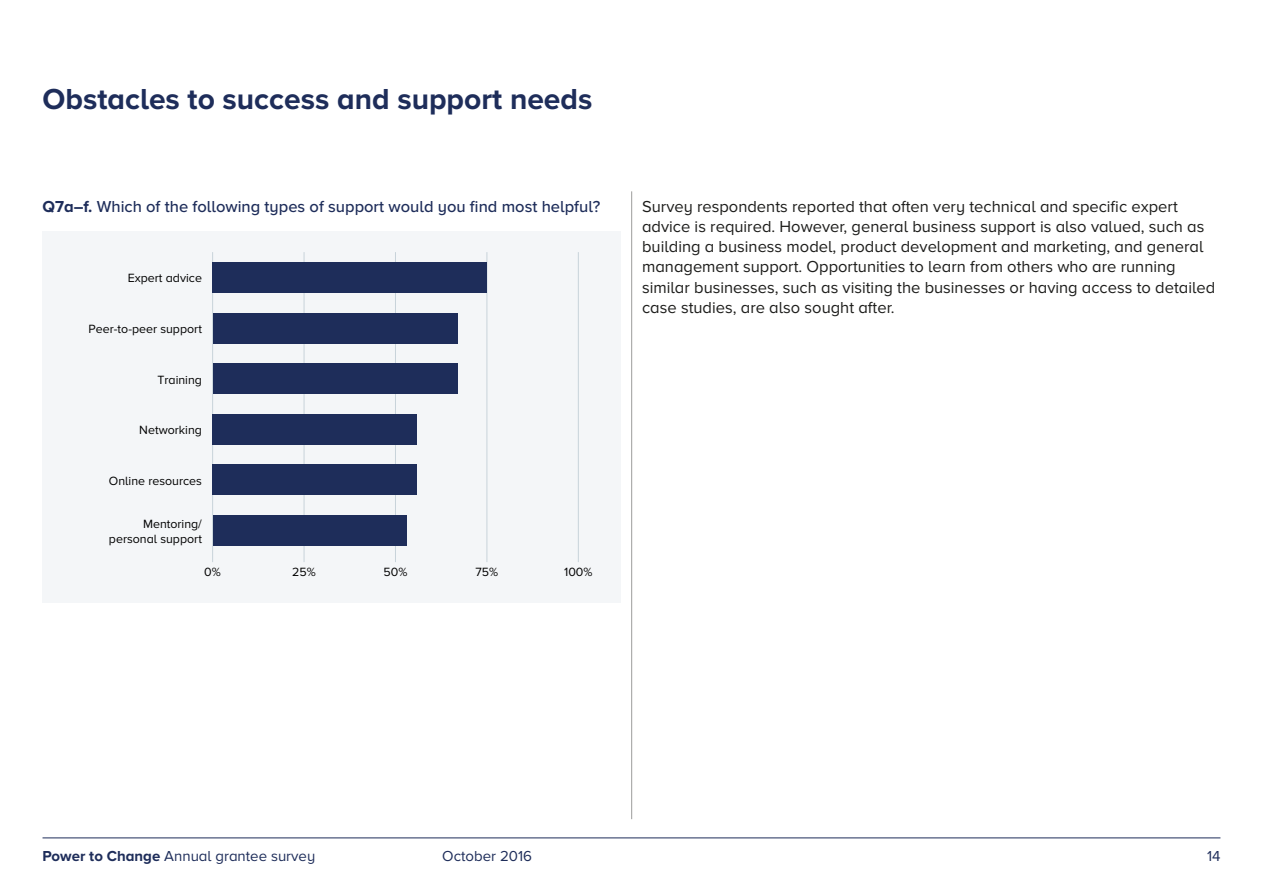
<style>
.page{position:relative;width:1263px;height:893px;background:#fff}
.page>*{position:absolute;margin:0;border:0;box-sizing:border-box;transform-origin:0 0}
.t1{font:700 30px "Proxima Nova A";color:#1e2d5a}
.t2{font:16.5px/20.2px "Proxima Nova A";color:#1d1d1b}
.t3{font:500 16.5px "Proxima Nova A";color:#1e2d5a}
.t4{font:15px "Proxima Nova A";color:#1e2d5a}
.t5{font:12.3px/15px "Proxima Nova A";color:#000;text-align:right}
.s1{font-weight:700}
</style>
<div class="page">
<div style="left:43px;top:232px;width:578px;height:371px;background:#f4f6f8"></div>
<hr style="left:212px;top:252px;width:1px;height:310px;background:#c8d3da">
<hr style="left:395px;top:252px;width:1px;height:310px;background:#c8d3da">
<hr style="left:487px;top:252px;width:1px;height:310px;background:#c8d3da">
<hr style="left:304px;top:252px;width:1px;height:310px;background:#c8d3da">
<hr style="left:578px;top:252px;width:1px;height:310px;background:#c8d3da">
<div style="left:213px;top:262px;width:274px;height:31px;background:#1e2d5a"></div>
<div style="left:213px;top:313px;width:245px;height:30px;background:#1e2d5a"></div>
<div style="left:213px;top:363px;width:245px;height:31px;background:#1e2d5a"></div>
<div style="left:213px;top:414px;width:204px;height:30px;background:#1e2d5a"></div>
<div style="left:213px;top:465px;width:204px;height:30px;background:#1e2d5a"></div>
<div style="left:213px;top:515px;width:193px;height:31px;background:#1e2d5a"></div>
<hr style="left:43px;top:838px;width:1177px;height:1px;background:#1e2d5a">
<hr style="left:631px;top:191px;width:1px;height:628px;background:#9d9d9c">
<h1 class="t1" style="left:43px;top:81px;width:551px">Obstacles to success and support needs</h1>
<p class="t3" style="left:43px;top:197px;width:559px"><span class="s1">Q7a–f.</span> Which of the following types of support would you find most helpful?</p>
<p class="t5" style="left:128px;top:271px;width:76px">Expert advice</p>
<p class="t5" style="left:89px;top:322px;width:115px">Peer-to-peer support</p>
<p class="t5" style="left:157px;top:373px;width:46px">Training</p>
<p class="t5" style="left:139px;top:423px;width:64px">Networking</p>
<p class="t5" style="left:109px;top:474px;width:94px">Online resources</p>
<p class="t5" style="left:109px;top:517px;width:95px">Mentoring/ personal support</p>
<p class="t5" style="left:204px;top:565px;width:18px">0%</p>
<p class="t5" style="left:292px;top:565px;width:25px">25%</p>
<p class="t5" style="left:383px;top:565px;width:25px">50%</p>
<p class="t5" style="left:475px;top:565px;width:24px">75%</p>
<p class="t5" style="left:564px;top:565px;width:30px">100%</p>
<p class="t2" style="left:642px;top:197px;width:575px">Survey respondents reported that often very technical and specific expert advice is required. However, general business support is also valued, such as building a business model, product development and marketing, and general management support. Opportunities to learn from others who are running similar businesses, such as visiting the businesses or having access to detailed case studies, are also sought after.</p>
<p class="t4" style="left:43px;top:848px;width:274px"><span class="s1">Power to Change</span> Annual grantee survey</p>
<p class="t4" style="left:442px;top:848px;width:91px">October 2016</p>
<p class="t4" style="left:1207px;top:848px;width:15px">14</p>
</div>
